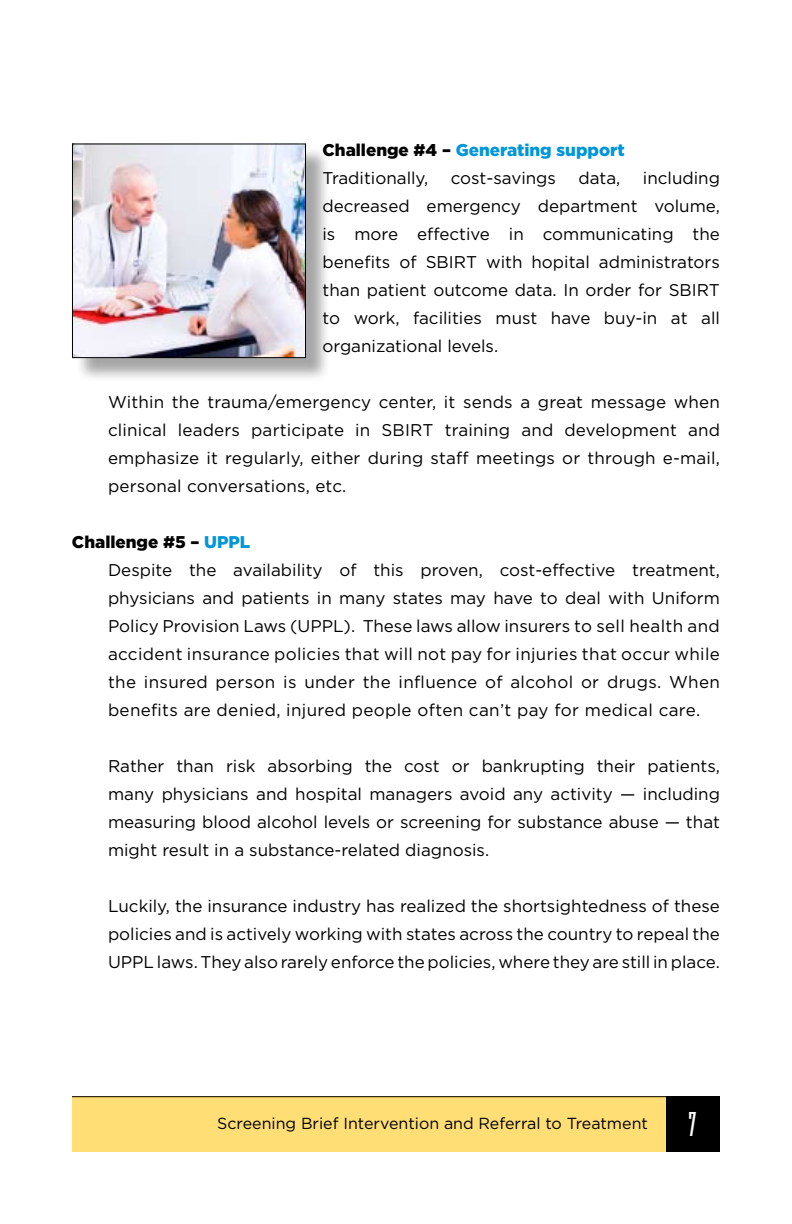
<style>
.page{position:relative;width:792px;height:1224px;background:#fff}
.page>*{position:absolute;margin:0;border:0;box-sizing:border-box;transform-origin:0 0}
.t1{font:36px "Mekanik Plain";color:#fff}
.t2{font:17px/28px "Gotham";color:#000;text-align:justify}
.t3{font:900 17px/28px "Gotham";color:#0096d7}
.t4{font:16px "Gotham";color:#000}
.s1{color:#000}
.s2{font-weight:400;color:#000}
.s3{font-weight:900}
.s4{font-weight:900;color:#0096d7}
</style>
<div class="page">
<div style="left:72px;top:1097px;width:648px;height:55px;background:#ffde75"></div>
<hr style="left:72px;top:1096px;width:648px;height:1px;background:#000">
<div style="left:666px;top:1097px;width:54px;height:55px;background:#000"></div>
<div style="left:75px;top:146px;width:256px;height:237px;background:#000;opacity:.35"></div>
<img style="left:74px;top:145px;width:230px;height:211px">
<div style="left:72px;top:143px;width:234px;height:215px;border:1px solid #000"></div>
<p class="t3" style="left:323px;top:136px;width:304px"><span class="s1">Challenge #4 –</span> Generating support<br><span class="s2">Traditionally,</span></p>
<p class="t2" style="left:323px;top:164px;width:399px;text-indent:320px">including decreased emergency department volume, is more effective in communicating the benefits of SBIRT with hopital administrators than patient outcome data. In order for SBIRT to work, facilities must have buy-in at all organizational levels.</p>
<p class="t2" style="left:108px;top:388px;width:614px">Within the trauma/emergency center, it sends a great message when clinical leaders participate in SBIRT training and development and emphasize it regularly, either during staff meetings or through e-mail, personal conversations, etc.</p>
<p class="t2" style="left:451px;top:164px;width:107px">cost-savings</p>
<p class="t2" style="left:579px;top:164px;width:43px">data,</p>
<p class="t2" style="left:108px;top:528px;width:614px;text-align:left;text-indent:-36px"><span class="s3">Challenge #5 –</span> <span class="s4">UPPL<br></span>Despite the availability of this proven, cost-effective treatment, physicians and patients in many states may have to deal with Uniform Policy Provision Laws (UPPL). These laws allow insurers to sell health and accident insurance policies that will not pay for injuries that occur while the insured person is under the influence of alcohol or drugs. When benefits are denied, injured people often can’t pay for medical care.</p>
<p class="t2" style="left:108px;top:752px;width:614px">Rather than risk absorbing the cost or bankrupting their patients, many physicians and hospital managers avoid any activity — including measuring blood alcohol levels or screening for substance abuse — that might result in a substance-related diagnosis.</p>
<p class="t2" style="left:108px;top:892px;width:614px">Luckily, the insurance industry has realized the shortsightedness of these policies and is actively working with states across the country to repeal the UPPL laws. They also rarely enforce the policies, where they are still in place.</p>
<p class="t4" style="left:217px;top:1115px;width:432px">Screening Brief Intervention and Referral to Treatment</p>
<h1 class="t1" style="left:688px;top:1102px;width:10px">7</h1>
</div>
